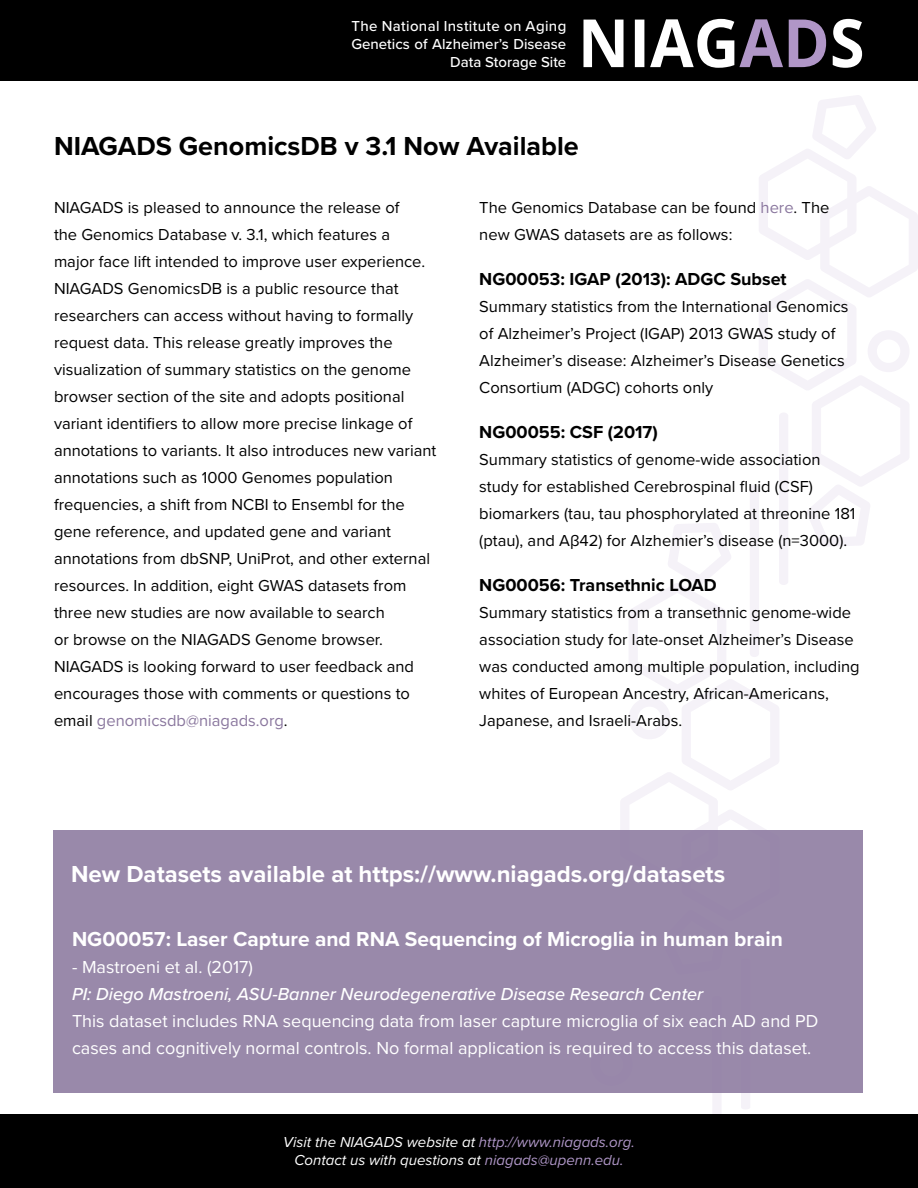
<style>
.page{position:relative;width:918px;height:1188px;background:#fff}
.page>*{position:absolute;margin:0;border:0;box-sizing:border-box;transform-origin:0 0}
.t1{font:700 27px "Proxima Nova";color:#000}
.t2{font:700 24px "Proxima Nova";color:#fff}
.t3{font:700 21px "Proxima Nova";color:#fff}
.t4{font:18px/27px "Proxima Nova";color:#fff}
.t5{font:700 18px "Proxima Nova";color:#000}
.t6{font:italic 500 18px "Proxima Nova";color:#fff}
.t7{font:16.5px/27px "Proxima Nova";color:#000}
.t8{font:italic 15px/18px "Proxima Nova";color:#fff;text-align:center}
.t9{font:500 15px/18px "Proxima Nova";color:#fff;text-align:right}
.s1{color:#8a779e}
.s2{color:#af96c7}
</style>
<div class="page">
<svg style="left:591px;top:210px;width:327px;height:621px"></svg>
<svg style="left:712px;top:80px;width:198px;height:1035px"></svg>
<div style="left:0;top:0;width:918px;height:80px;background:#000"></div>
<div style="left:0;top:1115px;width:918px;height:73px;background:#000"></div>
<svg style="left:584px;top:19px;width:242px;height:49px"></svg>
<svg style="left:833px;top:19px;width:29px;height:49px"></svg>
<div style="left:53px;top:831px;width:809px;height:262px;background:#9989aa"></div>
<p class="t9" style="left:351px;top:17px;width:216px">The National Institute on Aging<br>Genetics of Alzheimer’s Disease<br>Data Storage Site</p>
<h1 class="t1" style="left:54px;top:126px;width:526px">NIAGADS GenomicsDB v 3.1 Now Available</h1>
<p class="t7" style="left:54px;top:193px;width:384px">NIAGADS is pleased to announce the release of<br>the Genomics Database v. 3.1, which features a<br>major face lift intended to improve user experience.<br>NIAGADS GenomicsDB is a public resource that researchers can access without having to formally request data. This release greatly improves the visualization of summary statistics on the genome browser section of the site and adopts positional variant identifiers to allow more precise linkage of annotations to variants. It also introduces new variant annotations such as 1000 Genomes population frequencies, a shift from NCBI to Ensembl for the gene reference, and updated gene and variant annotations from dbSNP, UniProt, and other external resources. In addition, eight GWAS datasets from three new studies are now available to search<br>or browse on the NIAGADS Genome browser.<br>NIAGADS is looking forward to user feedback and encourages those with comments or questions to email <span class="s1">genomicsdb@niagads.org</span>.</p>
<p class="t7" style="left:479px;top:193px;width:352px">The Genomics Database can be found <span class="s1">here</span>. The new GWAS datasets are as follows:</p>
<p class="t5" style="left:479px;top:265px;width:309px">NG00053: IGAP (2013): ADGC Subset</p>
<p class="t7" style="left:479px;top:292px;width:371px">Summary statistics from the International Genomics of Alzheimer’s Project (IGAP) 2013 GWAS study of Alzheimer’s disease: Alzheimer’s Disease Genetics Consortium (ADGC) cohorts only</p>
<p class="t5" style="left:479px;top:418px;width:180px">NG00055: CSF (2017)</p>
<p class="t7" style="left:479px;top:445px;width:378px">Summary statistics of genome-wide association study for established Cerebrospinal fluid (CSF) biomarkers (tau, tau phosphorylated at threonine 181 (ptau), and Aβ42) for Alzhemier’s disease (n=3000).</p>
<p class="t5" style="left:479px;top:571px;width:239px">NG00056: Transethnic LOAD</p>
<p class="t7" style="left:479px;top:598px;width:382px">Summary statistics from a transethnic genome-wide association study for late-onset Alzheimer’s Disease was conducted among multiple population, including whites of European Ancestry, African-Americans, Japanese, and Israeli-Arabs.</p>
<h2 class="t2" style="left:71px;top:856px;width:656px">New Datasets available at https://www.niagads.org/datasets</h2>
<p class="t3" style="left:72px;top:923px;width:713px">NG00057: Laser Capture and RNA Sequencing of Microglia in human brain</p>
<p class="t4" style="left:72px;top:953px;width:183px">- Mastroeni et al. (2017)</p>
<p class="t6" style="left:72px;top:981px;width:633px">PI: Diego Mastroeni, ASU-Banner Neurodegenerative Disease Research Center</p>
<p class="t4" style="left:72px;top:1007px;width:748px">This dataset includes RNA sequencing data from laser capture microglia of six each AD and PD cases and cognitively normal controls. No formal application is required to access this dataset.</p>
<p class="t8" style="left:283px;top:1133px;width:353px">Visit the NIAGADS website at <span class="s2">http://www.niagads.org.<br></span>Contact us with questions at <span class="s2">niagads@upenn.edu.</span></p>
</div>
